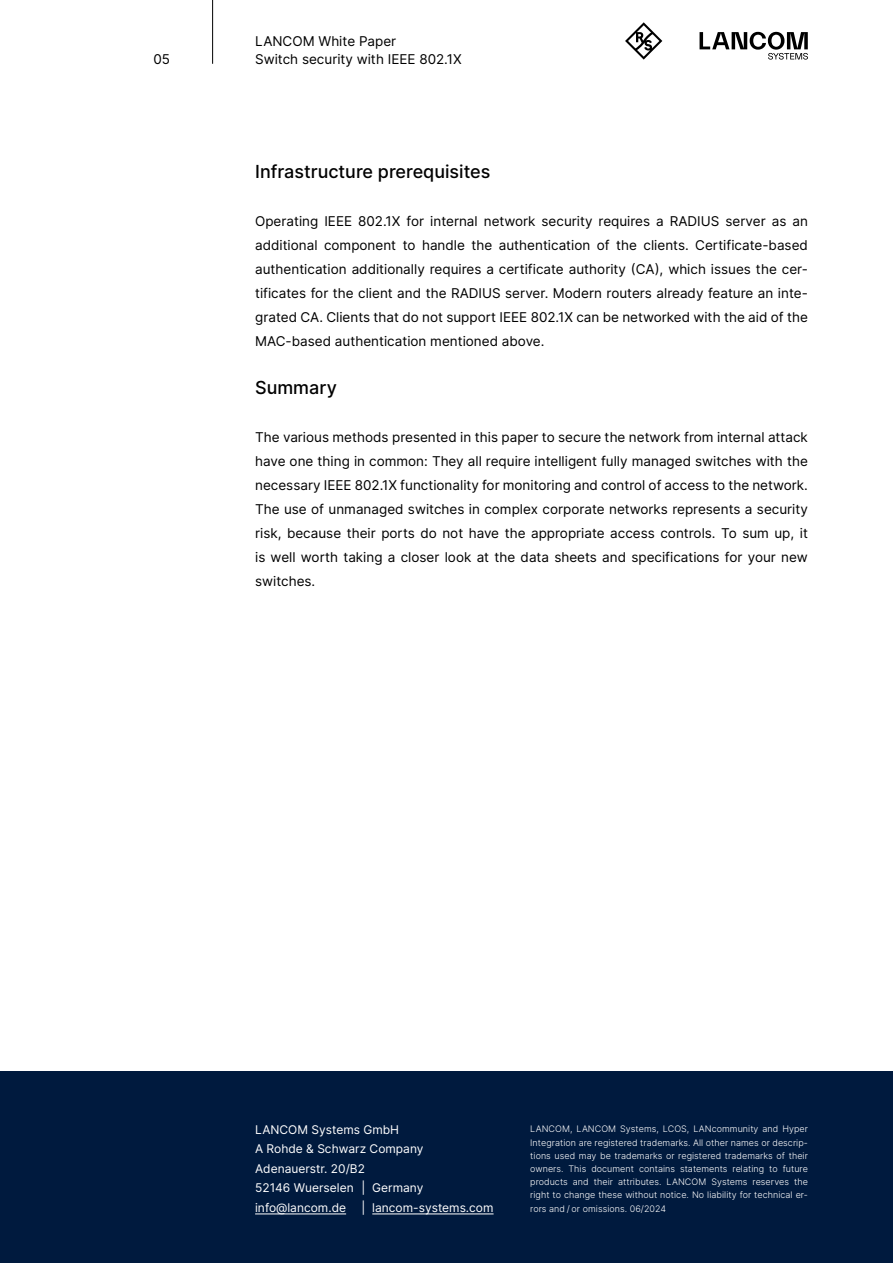
<style>
.page{position:relative;width:893px;height:1263px;background:#fff}
.page>*{position:absolute;margin:0;border:0;box-sizing:border-box;transform-origin:0 0}
.t1{font:500 18px "Inter";color:#000}
.t2{font:13.5px/24px "Inter";color:#000;text-align:justify}
.t3{font:12px/19.5px "Inter";color:#fff}
.t4{font:300 9px/13.2px "Inter";letter-spacing:.005em;color:#fff;text-align:justify}
</style>
<div class="page">
<div style="left:0;top:1071px;width:893px;height:192px;background:#001a3e"></div>
<hr style="left:212px;top:0;width:1px;height:64px;background:#000">
<hr style="left:255px;top:1213px;width:91px;height:1px;background:#fff">
<hr style="left:372px;top:1213px;width:122px;height:1px;background:#fff">
<svg style="left:625px;top:22px;width:37px;height:38px"></svg>
<svg style="left:699px;top:32px;width:109px;height:28px"></svg>
<p class="t2" style="left:153px;top:47px;width:18px">05</p>
<p class="t2" style="left:255px;top:32px;width:208px;line-height:18px">LANCOM White Paper<br>Switch security with IEEE 802.1X</p>
<h1 class="t1" style="left:255px;top:159px;width:237px">Infrastructure prerequisites</h1>
<p class="t2" style="left:255px;top:209px;width:554px">Operating IEEE 802.1X for internal network security requires a RADIUS server as an additional component to handle the authentication of the clients. Certificate-based authentication additionally requires a certificate authority (CA), which issues the cer&shy;tificates for the client and the RADIUS server. Modern routers already feature an inte&shy;grated CA. Clients that do not support IEEE 802.1X can be networked with the aid of the MAC-based authentication mentioned above.</p>
<h1 class="t1" style="left:255px;top:375px;width:83px">Summary</h1>
<p class="t2" style="left:255px;top:425px;width:554px">The various methods presented in this paper to secure the network from internal attack have one thing in common: They all require intelligent fully managed switches with the necessary IEEE 802.1X functionality for monitoring and control of access to the network.<br>The use of unmanaged switches in complex corporate networks represents a security risk, because their ports do not have the appropriate access controls. To sum up, it is well worth taking a closer look at the data sheets and specifications for your new switches.</p>
<p class="t3" style="left:255px;top:1119px;width:170px">LANCOM Systems GmbH<br>A Rohde &amp; Schwarz Company<br>Adenauerstr. 20/B2<br>52146 Wuerselen | Germany info@lancom.de</p>
<p class="t3" style="left:362px;top:1197px;width:133px">| lancom-systems.com</p>
<p class="t4" style="left:530px;top:1122px;width:279px">LANCOM, LANCOM Systems, LCOS, LANcommunity and Hyper Integration are registered trademarks. All other names or descrip&shy;tions used may be trademarks or registered trademarks of their owners. This document contains statements relating to future products and their attributes. LANCOM Systems reserves the right to change these without notice. No liability for technical er&shy;rors and / or omissions. 06/2024</p>
</div>
